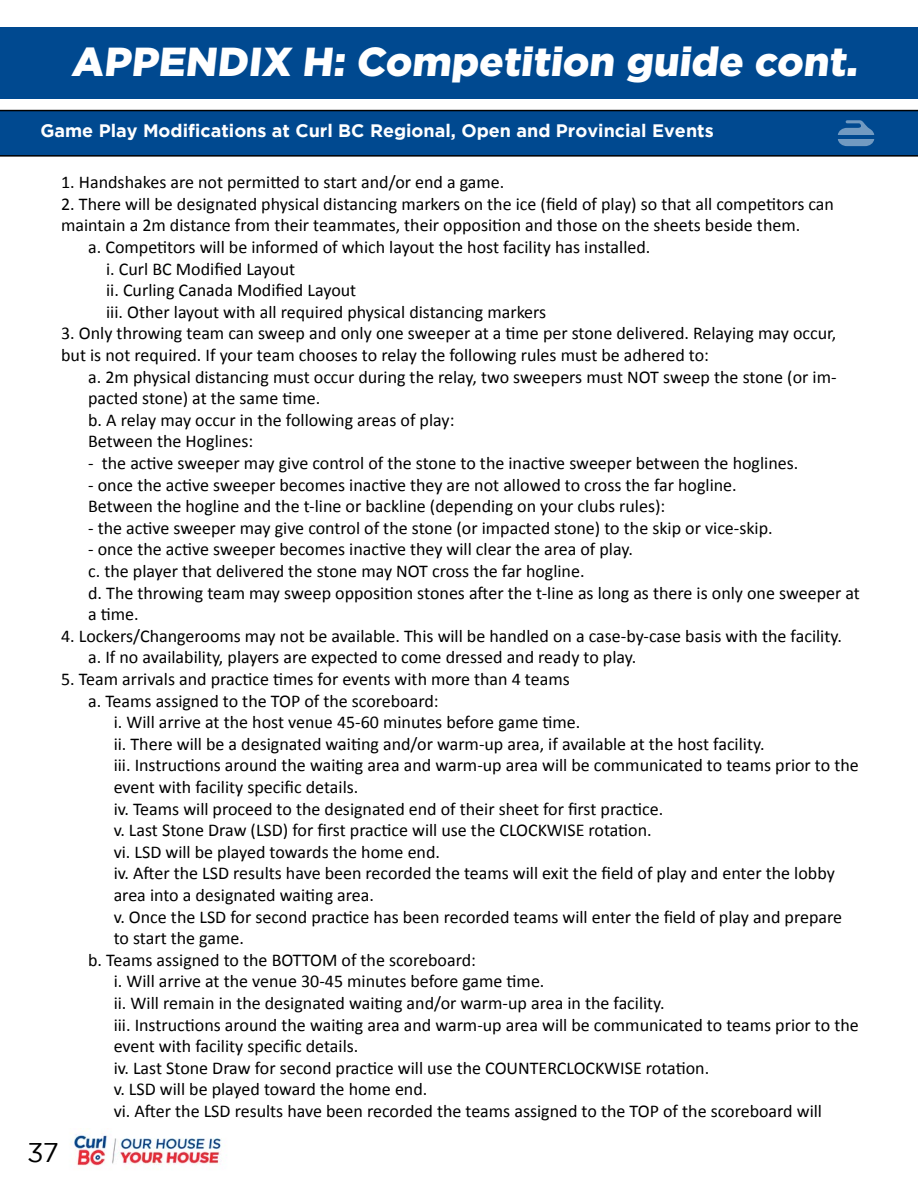
<style>
.page{position:relative;width:918px;height:1188px;background:#fff}
.page>*{position:absolute;margin:0;border:0;box-sizing:border-box;transform-origin:0 0}
.t1{font:900 40.5px "Gotham";color:#fff}
.t2{font:27px "Gotham";color:#000}
.t3{font:18px/21.6px "Calibri";color:#000}
.t4{font:700 18px "Gotham";color:#fff}
</style>
<div class="page">
<img style="left:70px;top:1134px;width:152px;height:35px">
<div style="left:0;top:27px;width:918px;height:71px;background:#004990"></div>
<svg style="left:0;top:110px;width:918px;height:47px;background:#034788"></svg>
<h1 class="t1" style="left:71px;top:39px;width:792px">APPENDIX H: Competition guide cont.</h1>
<p class="t4" style="left:40px;top:120px;width:675px">Game Play Modifications at Curl BC Regional, Open and Provincial Events</p>
<p class="t3" style="left:61px;top:171px;width:445px">1. Handshakes are not permitted to start and/or end a game.</p>
<p class="t3" style="left:61px;top:192px;width:774px">2. There will be designated physical distancing markers on the ice (field of play) so that all competitors can</p>
<p class="t3" style="left:61px;top:214px;width:741px">maintain a 2m distance from their teammates, their opposition and those on the sheets beside them.</p>
<p class="t3" style="left:88px;top:236px;width:564px">a. Competitors will be informed of which layout the host facility has installed.</p>
<p class="t3" style="left:106px;top:257px;width:190px">i. Curl BC Modified Layout</p>
<p class="t3" style="left:106px;top:279px;width:252px">ii. Curling Canada Modified Layout</p>
<p class="t3" style="left:106px;top:300px;width:442px">iii. Other layout with all required physical distancing markers</p>
<p class="t3" style="left:61px;top:322px;width:777px">3. Only throwing team can sweep and only one sweeper at a time per stone delivered. Relaying may occur, but is not required. If your team chooses to relay the following rules must be adhered to:</p>
<p class="t3" style="left:88px;top:365px;width:750px">a. 2m physical distancing must occur during the relay, two sweepers must NOT sweep the stone (or im&shy;pacted stone) at the same time.<br>b. A relay may occur in the following areas of play:<br>Between the Hoglines:</p>
<p class="t3" style="left:88px;top:452px;width:712px">- the active sweeper may give control of the stone to the inactive sweeper between the hoglines.</p>
<p class="t3" style="left:88px;top:473px;width:650px">- once the active sweeper becomes inactive they are not allowed to cross the far hogline.<br>Between the hogline and the t-line or backline (depending on your clubs rules):</p>
<p class="t3" style="left:88px;top:516px;width:686px">- the active sweeper may give control of the stone (or impacted stone) to the skip or vice-skip.</p>
<p class="t3" style="left:88px;top:538px;width:773px">- once the active sweeper becomes inactive they will clear the area of play.<br>c. the player that delivered the stone may NOT cross the far hogline.<br>d. The throwing team may sweep opposition stones after the t-line as long as there is only one sweeper at a time.</p>
<p class="t3" style="left:88px;top:624px;width:755px;text-indent:-27px">4. Lockers/Changerooms may not be available. This will be handled on a case-by-case basis with the facility. a. If no availability, players are expected to come dressed and ready to play.</p>
<p class="t3" style="left:88px;top:668px;width:483px;text-indent:-27px">5. Team arrivals and practice times for events with more than 4 teams a. Teams assigned to the TOP of the scoreboard:</p>
<p class="t3" style="left:114px;top:711px;width:468px">i. Will arrive at the host venue 45-60 minutes before game time.</p>
<p class="t3" style="left:114px;top:732px;width:652px">ii. There will be a designated waiting and/or warm-up area, if available at the host facility.</p>
<p class="t3" style="left:114px;top:754px;width:747px">iii. Instructions around the waiting area and warm-up area will be communicated to teams prior to the</p>
<p class="t3" style="left:114px;top:776px;width:246px">event with facility specific details.</p>
<p class="t3" style="left:114px;top:797px;width:551px">iv. Teams will proceed to the designated end of their sheet for first practice.</p>
<p class="t3" style="left:114px;top:819px;width:540px">v. Last Stone Draw (LSD) for first practice will use the CLOCKWISE rotation.</p>
<p class="t3" style="left:114px;top:840px;width:328px">vi. LSD will be played towards the home end.</p>
<p class="t3" style="left:114px;top:862px;width:723px">iv. After the LSD results have been recorded the teams will exit the field of play and enter the lobby</p>
<p class="t3" style="left:114px;top:884px;width:262px">area into a designated waiting area.</p>
<p class="t3" style="left:114px;top:905px;width:730px">v. Once the LSD for second practice has been recorded teams will enter the field of play and prepare</p>
<p class="t3" style="left:114px;top:927px;width:132px">to start the game.</p>
<p class="t3" style="left:88px;top:948px;width:389px">b. Teams assigned to the BOTTOM of the scoreboard:</p>
<p class="t3" style="left:114px;top:970px;width:432px">i. Will arrive at the venue 30-45 minutes before game time.</p>
<p class="t3" style="left:114px;top:992px;width:553px">ii. Will remain in the designated waiting and/or warm-up area in the facility.</p>
<p class="t3" style="left:114px;top:1013px;width:747px">iii. Instructions around the waiting area and warm-up area will be communicated to teams prior to the</p>
<p class="t3" style="left:114px;top:1035px;width:246px">event with facility specific details.</p>
<p class="t3" style="left:114px;top:1056px;width:597px">iv. Last Stone Draw for second practice will use the COUNTERCLOCKWISE rotation.</p>
<p class="t3" style="left:114px;top:1078px;width:315px">v. LSD will be played toward the home end.</p>
<p class="t3" style="left:114px;top:1100px;width:710px">vi. After the LSD results have been recorded the teams assigned to the TOP of the scoreboard will</p>
<h2 class="t2" style="left:27px;top:1137px;width:33px">37</h2>
</div>
